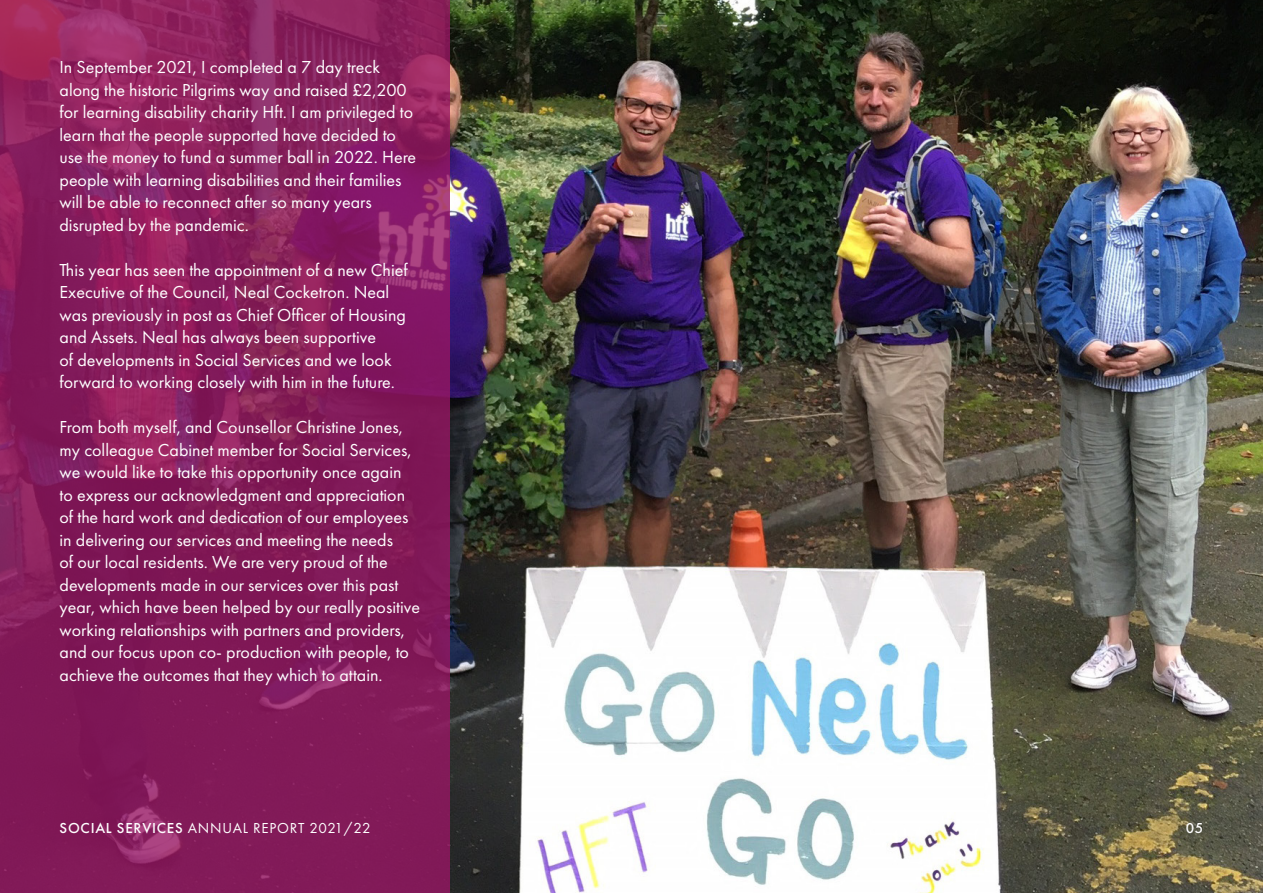
<style>
.page{position:relative;width:1263px;height:893px;background:#fff}
.page>*{position:absolute;margin:0;border:0;box-sizing:border-box;transform-origin:0 0}
.t1{font:18px/22.5px "Futura PT";color:#fff}
.t2{font:15px "Futura PT";letter-spacing:.05em;color:#fff}
.t3{font:500 15px "Futura PT";color:#fff}
.s1{font-weight:500}
</style>
<div class="page">
<img style="left:449px;top:0;width:814px;height:893px">
<svg style="left:0;top:0;width:449px;height:893px;background:#861c5b"></svg>
<p class="t1" style="left:60px;top:56px;width:358px">In September 2021, I completed a 7 day treck along the historic Pilgrims way and raised £2,200 for learning disability charity Hft. I am privileged to learn that the people supported have decided to use the money to fund a summer ball in 2022. Here people with learning disabilities and their families will be able to reconnect after so many years disrupted by the pandemic.</p>
<p class="t1" style="left:60px;top:258px;width:350px">This year has seen the appointment of a new Chief Executive of the Council, Neal Cocketron. Neal was previously in post as Chief Officer of Housing and Assets. Neal has always been supportive<br>of developments in Social Services and we look forward to working closely with him in the future.</p>
<p class="t1" style="left:60px;top:416px;width:362px">From both myself, and Counsellor Christine Jones, my colleague Cabinet member for Social Services, we would like to take this opportunity once again<br>to express our acknowledgment and appreciation of the hard work and dedication of our employees in delivering our services and meeting the needs<br>of our local residents. We are very proud of the developments made in our services over this past year, which have been helped by our really positive working relationships with partners and providers, and our focus upon co- production with people, to achieve the outcomes that they which to attain.</p>
<p class="t2" style="left:60px;top:819px;width:313px"><span class="s1">SOCIAL SERVICES</span> ANNUAL REPORT 2021/22</p>
<p class="t3" style="left:1186px;top:818px;width:19px">05</p>
</div>
